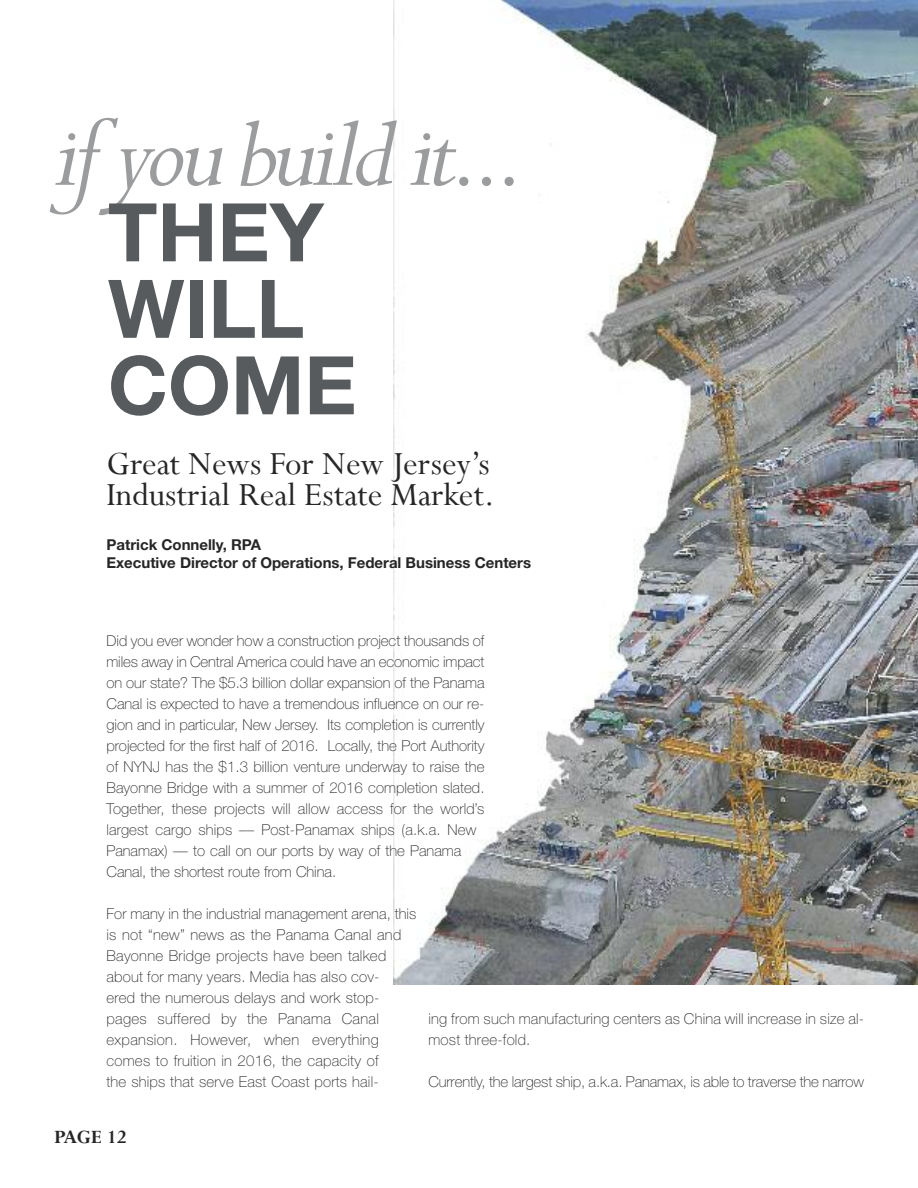
<style>
.page{position:relative;width:918px;height:1188px;background:#fff}
.page>*{position:absolute;margin:0;border:0;box-sizing:border-box;transform-origin:0 0}
.t1{font:italic 108px "Perpetua";letter-spacing:-.05em;color:#9a9c9e}
.t2{font:700 81px/76.5px "Helvetica Neue";color:#575b5d}
.t3{font:36px/31.5px "Perpetua";color:#272627}
.t4{font:700 21px "Perpetua";letter-spacing:-.01em;color:#272627}
.t5{font:100 15px/21px "Helvetica Neue";letter-spacing:.005em;color:#272627}
.t6{font:700 15px/18px "Helvetica Neue";color:#272627}
</style>
<div class="page">
<img style="left:394px;top:0;width:524px;height:985px">
<h1 class="t1" style="left:54px;top:96px;width:473px">ifyou build it...</h1>
<h2 class="t2" style="left:108px;top:202px;width:250px">THEY<br>WILL<br>COME</h2>
<h3 class="t3" style="left:106px;top:449px;width:390px">Great News For New Jersey’s<br>Industrial Real Estate Market.</h3>
<p class="t6" style="left:106px;top:537px;width:426px">Patrick Connelly, RPA<br>Executive Director of Operations, Federal Business Centers</p>
<p class="t5" style="left:106px;top:631px;width:380px">Did you ever wonder how a construction project thousands of miles away in Central America could have an economic impact on our state? The $5.3 billion dollar expansion of the Panama Canal is expected to have a tremendous influence on our re&shy;gion and in particular, New Jersey. Its completion is currently projected for the first half of 2016. Locally, the Port Authority of NYNJ has the $1.3 billion venture underway to raise the Bayonne Bridge with a summer of 2016 completion slated.<br>Together, these projects will allow access for the world’s largest cargo ships –– Post-Panamax ships (a.k.a. New Panamax) –– to call on our ports by way of the Panama Canal, the shortest route from China.</p>
<p class="t5" style="left:106px;top:904px;width:311px">For many in the industrial management arena, this is not “new” news as the Panama Canal and Bayonne Bridge projects have been talked about for many years. Media has also cov-<br>ered the numerous delays and work stop&shy;pages suffered by the Panama Canal expansion. However, when everything comes to fruition in 2016, the capacity of<br>the ships that serve East Coast ports hail-</p>
<p class="t5" style="left:429px;top:1010px;width:437px">ing from such manufacturing centers as China will increase in size al&shy;most three-fold.</p>
<p class="t5" style="left:429px;top:1073px;width:437px">Currently, the largest ship, a.k.a. Panamax, is able to traverse the narrow</p>
<h3 class="t4" style="left:54px;top:1125px;width:74px">PAGE 12</h3>
</div>
